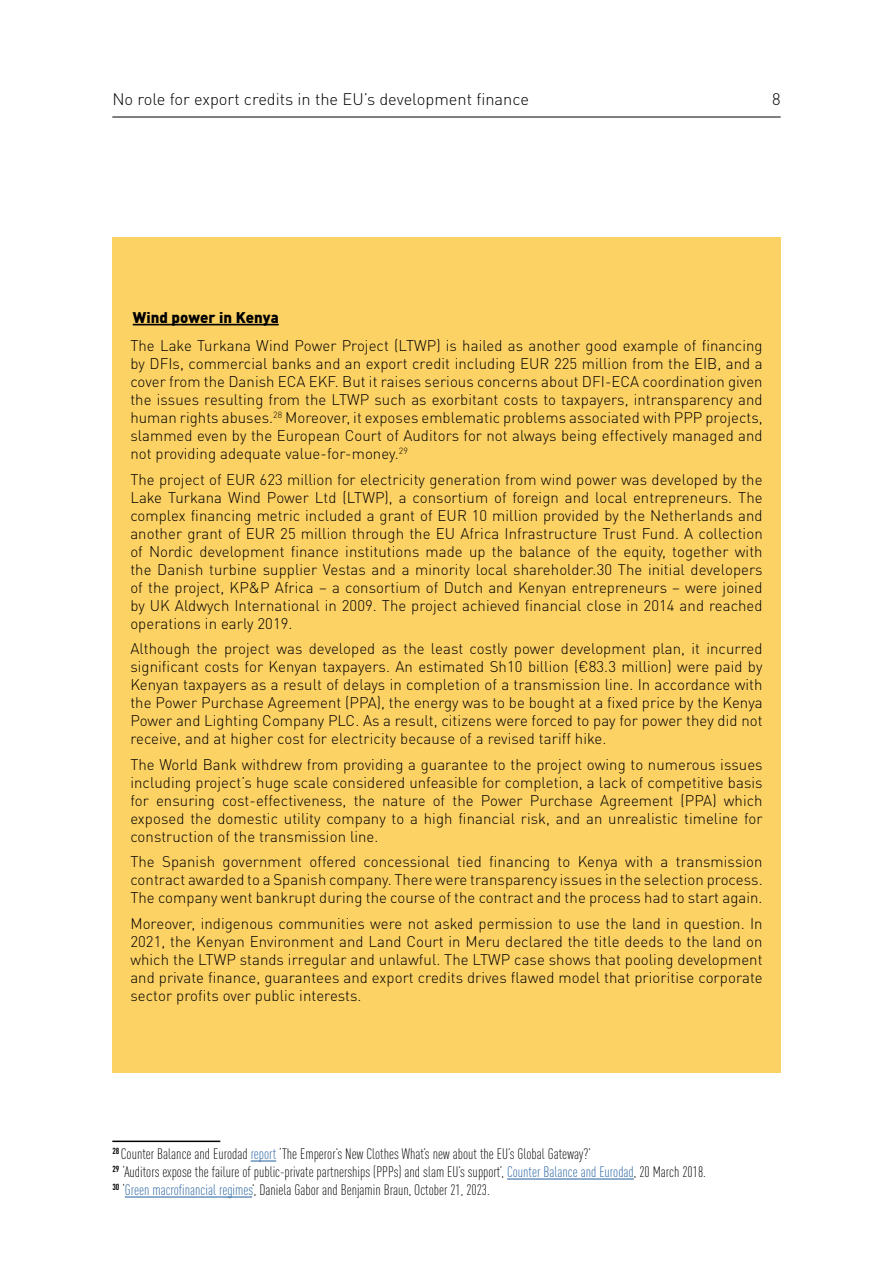
<style>
.page{position:relative;width:893px;height:1263px;background:#fff}
.page>*{position:absolute;margin:0;border:0;box-sizing:border-box;transform-origin:0 0}
.t1{font:300 16.5px "DIN Pro";color:#000}
.t2{font:300 15.3px/18px "DIN Pro";letter-spacing:.005em;color:#000;text-align:justify}
.t3{font:900 15.3px "DIN Pro";letter-spacing:.005em;color:#000}
.t4{font:300 condensed 15px/18px "DIN Pro";color:#000}
.s1{color:#215e9e}
</style>
<div class="page">
<hr style="left:112px;top:117px;width:669px;height:1px;background:#000">
<div style="left:112px;top:237px;width:669px;height:835px;background:#fdd265"></div>
<hr style="left:133px;top:324px;width:146px;height:1px;background:#000">
<hr style="left:112px;top:1140px;width:108px;height:2px;background:#000">
<svg style="left:251px;top:1161px;width:25px;height:1px"></svg>
<hr style="left:507px;top:1179px;width:127px;height:1px;background:#215e9e">
<hr style="left:125px;top:1197px;width:127px;height:1px;background:#215e9e">
<p class="t1" style="left:112px;top:86px;width:418px">No role for export credits in the EU’s development finance</p>
<p class="t1" style="left:772px;top:86px;width:10px">8</p>
<p class="t3" style="left:133px;top:304px;width:147px">Wind power in Kenya</p>
<p class="t2" style="left:130px;top:335px;width:634px">The Lake Turkana Wind Power Project (LTWP) is hailed as another good example of financing by DFIs, commercial banks and an export credit including EUR 225 million from the EIB, and a cover from the Danish ECA EKF. But it raises serious concerns about DFI-ECA coordination given the issues resulting from the LTWP such as exorbitant costs to taxpayers, intransparency and human rights abuses.<sup>28</sup> Moreover, it exposes emblematic problems associated with PPP projects, slammed even by the European Court of Auditors for not always being effectively managed and not providing adequate value-for-money.<sup>29</sup></p>
<p class="t2" style="left:130px;top:469px;width:634px">The project of EUR 623 million for electricity generation from wind power was developed by the Lake Turkana Wind Power Ltd (LTWP), a consortium of foreign and local entrepreneurs. The complex financing metric included a grant of EUR 10 million provided by the Netherlands and another grant of EUR 25 million through the EU Africa Infrastructure Trust Fund. A collection of Nordic development finance institutions made up the balance of the equity, together with the Danish turbine supplier Vestas and a minority local shareholder.30 The initial developers of the project, KP&amp;P Africa – a consortium of Dutch and Kenyan entrepreneurs – were joined by UK Aldwych International in 2009. The project achieved financial close in 2014 and reached operations in early 2019.</p>
<p class="t2" style="left:130px;top:638px;width:634px">Although the project was developed as the least costly power development plan, it incurred significant costs for Kenyan taxpayers. An estimated Sh10 billion (€83.3 million) were paid by Kenyan taxpayers as a result of delays in completion of a transmission line. In accordance with the Power Purchase Agreement (PPA), the energy was to be bought at a fixed price by the Kenya Power and Lighting Company PLC. As a result, citizens were forced to pay for power they did not receive, and at higher cost for electricity because of a revised tariff hike.</p>
<p class="t2" style="left:130px;top:754px;width:634px">The World Bank withdrew from providing a guarantee to the project owing to numerous issues including project’s huge scale considered unfeasible for completion, a lack of competitive basis for ensuring cost-effectiveness, the nature of the Power Purchase Agreement (PPA) which exposed the domestic utility company to a high financial risk, and an unrealistic timeline for construction of the transmission line.</p>
<p class="t2" style="left:130px;top:851px;width:634px">The Spanish government offered concessional tied financing to Kenya with a transmission contract awarded to a Spanish company. There were transparency issues in the selection process.<br>The company went bankrupt during the course of the contract and the process had to start again.</p>
<p class="t2" style="left:130px;top:913px;width:634px">Moreover, indigenous communities were not asked permission to use the land in question. In 2021, the Kenyan Environment and Land Court in Meru declared the title deeds to the land on which the LTWP stands irregular and unlawful. The LTWP case shows that pooling development and private finance, guarantees and export credits drives flawed model that prioritise corporate sector profits over public interests.</p>
<p class="t4" style="left:112px;top:1144px;width:595px"><sup>28</sup> Counter Balance and Eurodad <span class="s1">report</span> ‘The Emperor’s New Clothes What’s new about the EU’s Global Gateway?’<br><sup>29</sup> ‘Auditors expose the failure of public-private partnerships (PPPs) and slam EU’s support’, <span class="s1">Counter Balance and Eurodad</span>, 20 March 2018.<br><sup>30</sup> ‘<span class="s1">Green macrofinancial regimes</span>’, Daniela Gabor and Benjamin Braun, October 21, 2023.</p>
</div>
